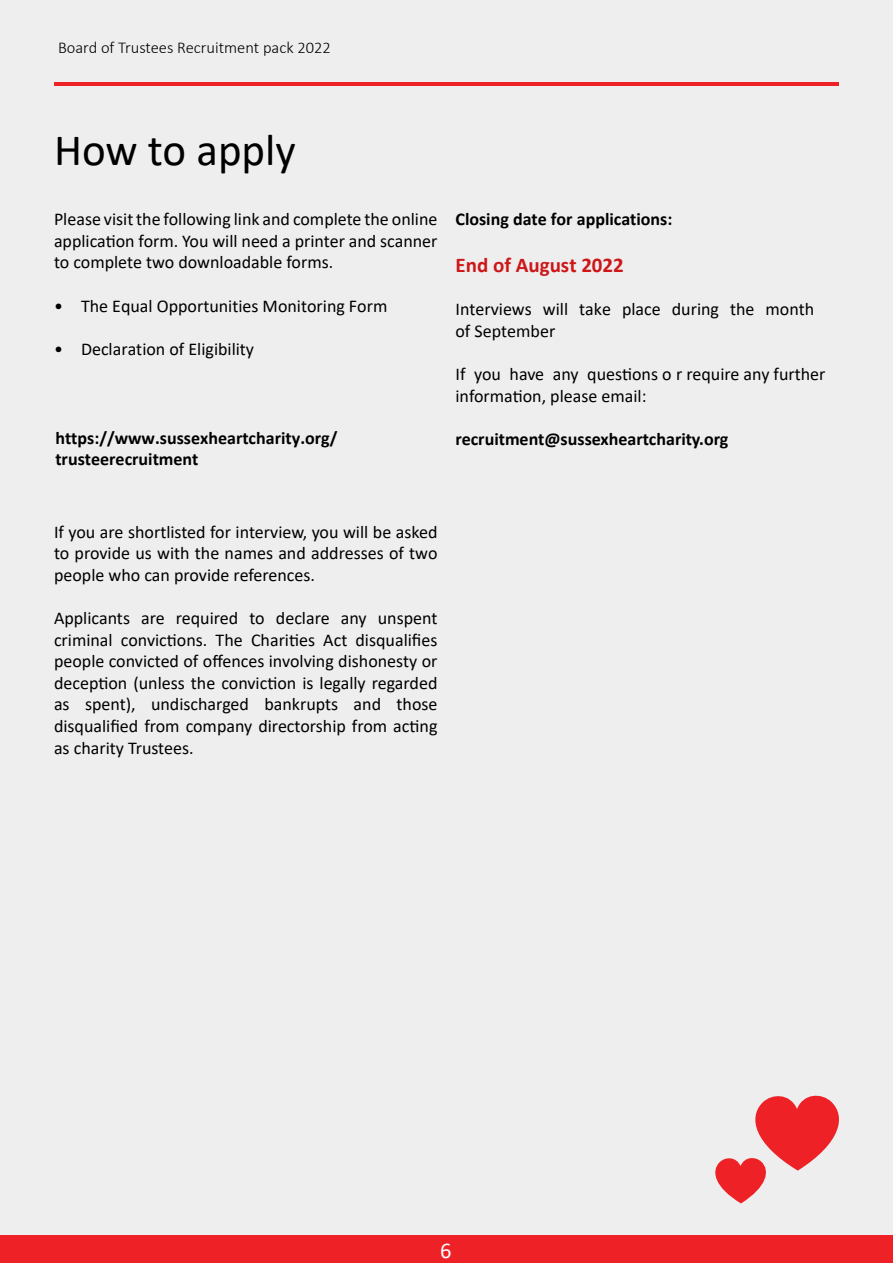
<style>
.page{position:relative;width:893px;height:1263px;background:#eee}
.page>*{position:absolute;margin:0;border:0;box-sizing:border-box;transform-origin:0 0}
.t1{font:45px "Calibri";color:#000}
.t2{font:22.5px "Calibri";color:#fff}
.t3{font:700 21px "Calibri";color:#cd1719}
.t4{font:18px/21.6px "Calibri";color:#000;text-align:justify}
.t5{font:700 18px/21.6px "Calibri";color:#000}
.t6{font:300 16.5px "Calibri";color:#000}
</style>
<div class="page">
<hr style="left:54px;top:82px;width:785px;height:3px;background:#ed2126">
<div style="left:0;top:1236px;width:893px;height:27px;background:#ed2126"></div>
<svg style="left:715px;top:1095px;width:124px;height:108px"></svg>
<p class="t6" style="left:58px;top:38px;width:274px">Board of Trustees Recruitment pack 2022</p>
<h1 class="t1" style="left:54px;top:119px;width:243px">How to apply</h1>
<p class="t4" style="left:54px;top:208px;width:385px">Please visit the following link and complete the online application form. You will need a printer and scanner to complete two downloadable forms.</p>
<p class="t4" style="left:54px;top:294px;width:335px">• The Equal Opportunities Monitoring Form</p>
<p class="t4" style="left:54px;top:338px;width:202px">• Declaration of Eligibility</p>
<p class="t5" style="left:55px;top:426px;width:284px">https://www.sussexheartcharity.org/ trusteerecruitment</p>
<p class="t5" style="left:455px;top:208px;width:218px">Closing date for applications:</p>
<p class="t3" style="left:455px;top:250px;width:170px">End of August 2022</p>
<p class="t4" style="left:455px;top:298px;width:360px">Interviews will take place during the month of September</p>
<p class="t4" style="left:455px;top:363px;width:371px">If you have any questions o r require any further information, please email:</p>
<p class="t5" style="left:455px;top:428px;width:274px">recruitment@sussexheartcharity.org</p>
<p class="t4" style="left:54px;top:520px;width:385px">If you are shortlisted for interview, you will be asked to provide us with the names and addresses of two people who can provide references.</p>
<p class="t4" style="left:54px;top:607px;width:385px">Applicants are required to declare any unspent criminal convictions. The Charities Act disqualifies people convicted of offences involving dishonesty or deception (unless the conviction is legally regarded as spent), undischarged bankrupts and those disqualified from company directorship from acting as charity Trustees.</p>
<p class="t2" style="left:440px;top:1235px;width:13px">6</p>
</div>
